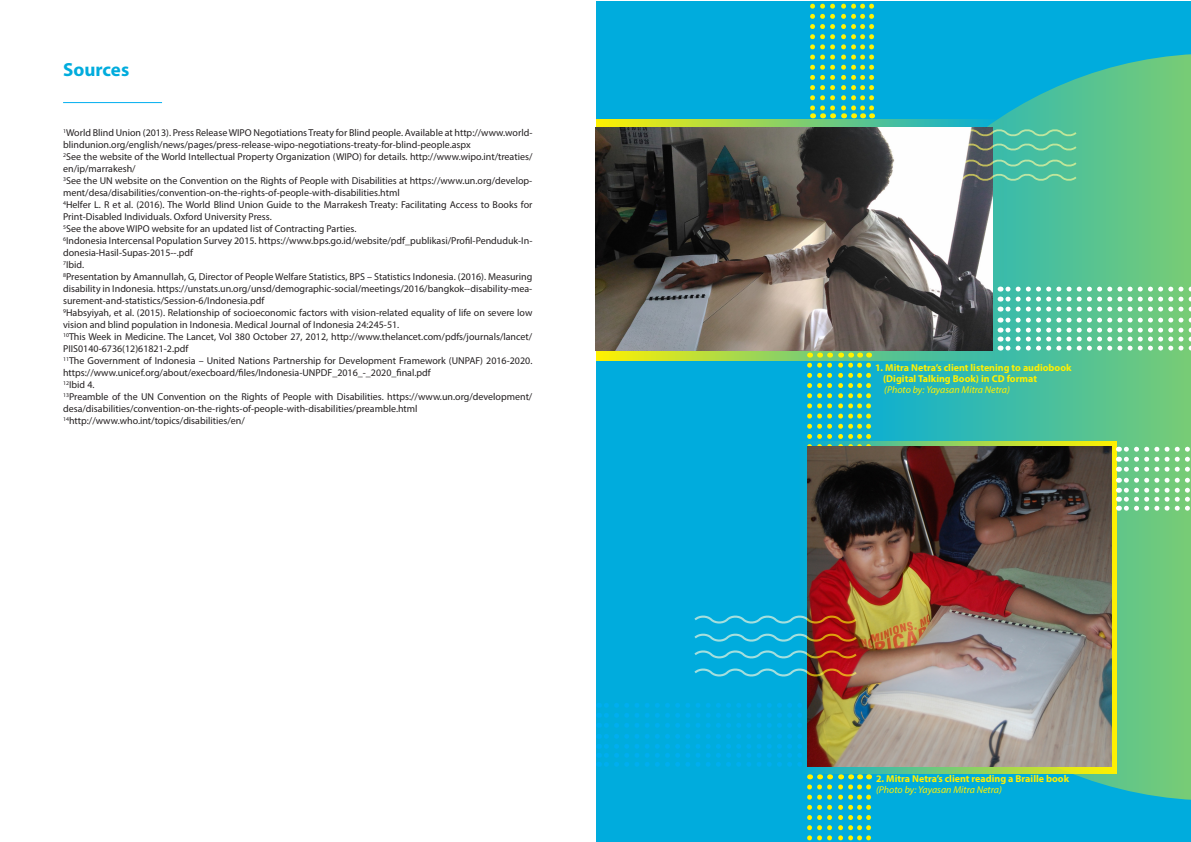
<style>
.page{position:relative;width:1191px;height:842px;background:#fff}
.page>*{position:absolute;margin:0;border:0;box-sizing:border-box;transform-origin:0 0}
.t1{font:700 19px "Myriad Pro";color:#00acdd}
.t2{font:10px/12px "Myriad Pro";color:#231f20}
.t3{font:700 10px/11px "Myriad Pro";color:#fff101}
.t4{font:italic 10px "Myriad Pro";color:#fff101}
</style>
<div class="page">
<div style="left:596px;top:1px;width:594px;height:840px;background:#00acdd"></div>
<svg style="left:831px;top:54px;width:360px;height:746px"></svg>
<svg style="left:838px;top:365px;width:33px;height:76px"></svg>
<svg style="left:807px;top:365px;width:25px;height:76px"></svg>
<svg style="left:807px;top:441px;width:310px;height:333px;background:#a4c94a"></svg>
<svg style="left:1003px;top:318px;width:188px;height:33px;background:#7ed0a8"></svg>
<svg style="left:1003px;top:287px;width:188px;height:25px;background:#7dd0a7"></svg>
<svg style="left:841px;top:3px;width:33px;height:115px"></svg>
<svg style="left:810px;top:3px;width:25px;height:115px"></svg>
<svg style="left:596px;top:119px;width:407px;height:242px;background:#7fcd73"></svg>
<hr style="left:63px;top:102px;width:99px;height:1px;background:#00aeef">
<img style="left:595px;top:127px;width:397px;height:224px">
<svg style="left:598px;top:734px;width:222px;height:33px"></svg>
<svg style="left:598px;top:703px;width:204px;height:25px"></svg>
<img style="left:807px;top:447px;width:304px;height:319px">
<svg style="left:1118px;top:478px;width:73px;height:33px;background:#90d69e"></svg>
<svg style="left:1118px;top:447px;width:73px;height:25px;background:#90d69d"></svg>
<svg style="left:838px;top:787px;width:33px;height:55px"></svg>
<svg style="left:807px;top:787px;width:25px;height:55px"></svg>
<svg style="left:694px;top:614px;width:163px;height:63px"></svg>
<svg style="left:935px;top:128px;width:141px;height:54px;background:#7ebfa9"></svg>
<h1 class="t1" style="left:63px;top:58px;width:68px">Sources</h1>
<p class="t2" style="left:63px;top:127px;width:471px"><sup>1</sup>World Blind Union (2013). Press Release WIPO Negotiations Treaty for Blind people. Available at http://www.world&shy;blindunion.org/english/news/pages/press-release-wipo-negotiations-treaty-for-blind-people.aspx<br><sup>2</sup>See the website of the World Intellectual Property Organization (WIPO) for details. http://www.wipo.int/treaties/ en/ip/marrakesh/<br><sup>3</sup>See the UN website on the Convention on the Rights of People with Disabilities at https://www.un.org/develop&shy;ment/desa/disabilities/convention-on-the-rights-of-people-with-disabilities.html<br><sup>4</sup>Helfer L. R et al. (2016). The World Blind Union Guide to the Marrakesh Treaty: Facilitating Access to Books for Print-Disabled Individuals. Oxford University Press.<br><sup>5</sup>See the above WIPO website for an updated list of Contracting Parties.<br><sup>6</sup>Indonesia Intercensal Population Survey 2015. https://www.bps.go.id/website/pdf_publikasi/Profil-Penduduk-In&shy;donesia-Hasil-Supas-2015--.pdf<br><sup>7</sup>Ibid.<br><sup>8</sup>Presentation by Amannullah, G, Director of People Welfare Statistics, BPS – Statistics Indonesia. (2016). Measuring disability in Indonesia. https://unstats.un.org/unsd/demographic-social/meetings/2016/bangkok--disability-mea&shy;surement-and-statistics/Session-6/Indonesia.pdf<br><sup>9</sup>Habsyiyah, et al. (2015). Relationship of socioeconomic factors with vision-related equality of life on severe low vision and blind population in Indonesia. Medical Journal of Indonesia 24:245-51.<br><sup>10</sup>This Week in Medicine. The Lancet, Vol 380 October 27, 2012, http://www.thelancet.com/pdfs/journals/lancet/ PIIS0140-6736(12)61821-2.pdf<br><sup>11</sup>The Government of Indonesia – United Nations Partnership for Development Framework (UNPAF) 2016-2020. https://www.unicef.org/about/execboard/files/Indonesia-UNPDF_2016_-_2020_final.pdf<br><sup>12</sup>Ibid 4.<br><sup>13</sup>Preamble of the UN Convention on the Rights of People with Disabilities. https://www.un.org/development/ desa/disabilities/convention-on-the-rights-of-people-with-disabilities/preamble.html <sup>14</sup>http://www.who.int/topics/disabilities/en/</p>
<p class="t3" style="left:883px;top:362px;width:190px;text-indent:-8px">1. Mitra Netra’s client listening to audiobook (Digital Talking Book) in CD format</p>
<p class="t4" style="left:884px;top:384px;width:127px">(Photo by: Yayasan Mitra Netra)</p>
<p class="t3" style="left:876px;top:773px;width:194px">2. Mitra Netra’s client reading a Braille book</p>
<p class="t4" style="left:876px;top:783px;width:127px">(Photo by: Yayasan Mitra Netra)</p>
</div>
